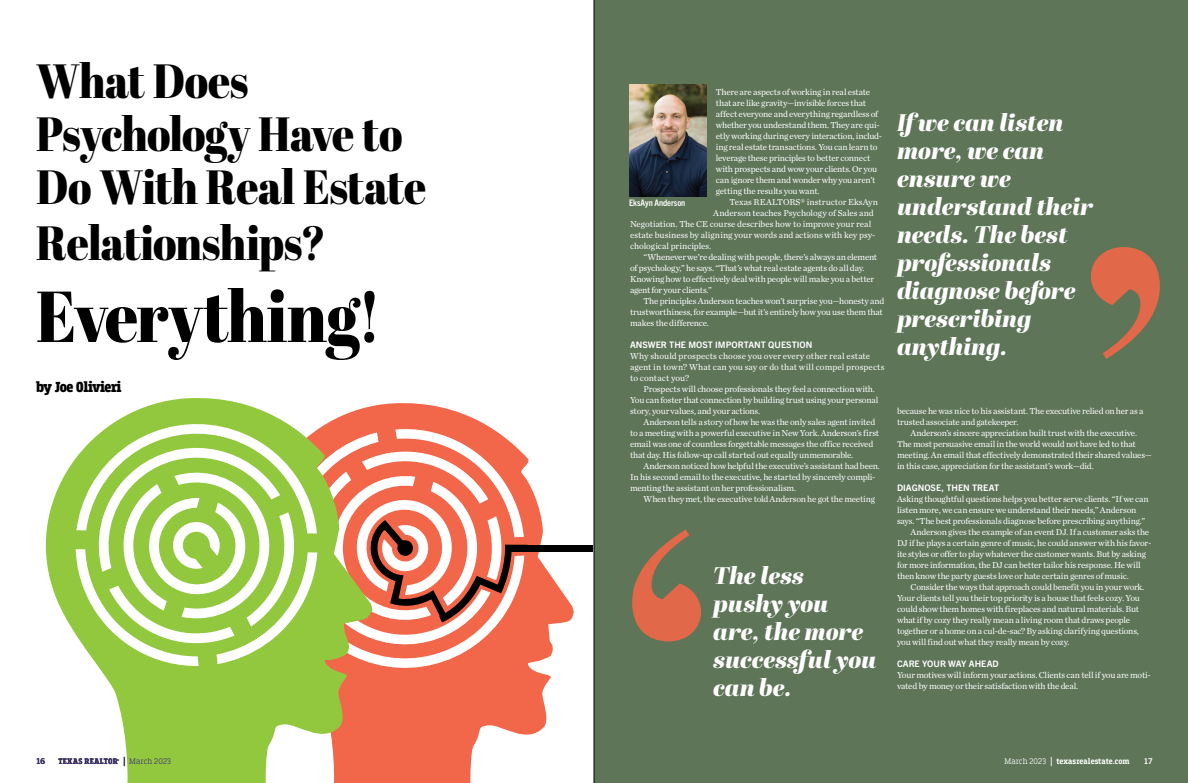
<style>
.page{position:relative;width:1188px;height:783px;background:#fff}
.page>*{position:absolute;margin:0;border:0;box-sizing:border-box;transform-origin:0 0}
.t1{font:72px "Abril Fatface";letter-spacing:-.015em;color:#000;scale:.9 1}
.t2{font:48px/54px "Abril Fatface";letter-spacing:-.015em;color:#000;scale:.9 1}
.t3{font:italic 24px/28px "Abril Fatface";letter-spacing:-.005em;color:#fff}
.t4{font:900 15.4px "Breakers Slab";letter-spacing:-.03em;color:#000}
.t5{font:9px/11px "Chronicle Text G1";letter-spacing:-.02em;color:#fff}
.t6{font:9px "Chronicle Text G1";color:#fff}
.t7{font:9px "Chronicle Text G1";letter-spacing:.005em;color:#fff}
.t8{font:9px "Chronicle Text G1";letter-spacing:.01em;color:#fff}
.t9{font:700 9px "Trade Gothic Next SR Pro";letter-spacing:.005em;color:#fff}
.t10{font:700 condensed 9px "Trade Gothic Next LT Pro";color:#fff}
.t11{font:700 8.5px "Breakers Slab";letter-spacing:.005em;color:#fff}
.t12{font:700 8.5px "Breakers Slab";letter-spacing:.035em;color:#413278}
.t13{font:300 8.5px "Breakers Slab";letter-spacing:.02em;color:#413278}
.t14{font:700 8px "Trade Gothic Next LT Pro";color:#413278}
.t15{font:700 8px "Trade Gothic Next LT Pro";color:#fff}
.t16{font:700 2.9px "Breakers Slab";color:#413278}
.s1{font-weight:400;font-size:11px}
.s2{font-family:"Trade Gothic Next SR Pro";font-weight:700}
.s3{font-weight:300}
</style>
<div class="page">
<svg style="left:372px;top:403px;width:202px;height:380px;fill:#f26649"></svg>
<div style="left:510px;top:545px;width:83px;height:6px;background:#000"></div>
<svg style="left:45px;top:398px;width:327px;height:385px"></svg>
<svg style="left:76px;top:407px;width:451px;height:278px"></svg>
<div style="left:603px;top:0;width:585px;height:783px;background:#5e7558"></div>
<svg style="left:632px;top:529px;width:69px;height:112px;background:#9d6e51"></svg>
<svg style="left:1091px;top:247px;width:69px;height:112px;background:#9d6e51"></svg>
<img style="left:629px;top:84px;width:78px;height:112px">
<svg style="left:593px;top:0;width:10px;height:783px;background:#5c7057"></svg>
<p class="t2" style="left:36px;top:53px;width:435px">What Does<br>Psychology Have to<br>Do With Real Estate<br>Relationships?</p>
<p class="t1" style="left:36px;top:266px;width:385px">Everything!</p>
<p class="t4" style="left:36px;top:378px;width:87px">by Joe Olivieri</p>
<p class="t14" style="left:36px;top:756px;width:11px">16</p>
<p class="t12" style="left:58px;top:757px;width:61px">TEXAS REALTOR</p>
<p class="t16" style="left:117px;top:758px;width:4px">®</p>
<p class="t13" style="left:123px;top:757px;width:50px"><span class="s1">|</span> March 2023</p>
<p class="t5" style="left:716px;top:86px;width:156px">There are aspects of working in real estate</p>
<p class="t5" style="left:716px;top:97px;width:152px">that are like gravity—invisible forces that</p>
<p class="t5" style="left:716px;top:108px;width:164px">affect everyone and everything regardless of</p>
<p class="t5" style="left:716px;top:119px;width:165px">whether you understand them. They are qui-</p>
<p class="t5" style="left:716px;top:130px;width:168px">etly working during every interaction, includ-</p>
<p class="t5" style="left:716px;top:141px;width:163px">ing real estate transactions. You can learn to</p>
<p class="t5" style="left:716px;top:152px;width:156px">leverage these principles to better connect</p>
<p class="t5" style="left:716px;top:163px;width:163px">with prospects and wow your clients. Or you</p>
<p class="t5" style="left:716px;top:174px;width:161px">can ignore them and wonder why you aren’t</p>
<p class="t5" style="left:716px;top:185px;width:105px">getting the results you want.</p>
<p class="t7" style="left:729px;top:195px;width:150px">Texas REALTORS® instructor EksAyn</p>
<p class="t5" style="left:713px;top:207px;width:162px">Anderson teaches Psychology of Sales and</p>
<p class="t6" style="left:630px;top:217px;width:243px">Negotiation. The CE course describes how to improve your real</p>
<p class="t6" style="left:630px;top:228px;width:247px">estate business by aligning your words and actions with key psy-</p>
<p class="t5" style="left:630px;top:240px;width:83px">chological principles.</p>
<p class="t5" style="left:644px;top:251px;width:235px">“Whenever we’re dealing with people, there’s always an element</p>
<p class="t5" style="left:630px;top:262px;width:236px">of psychology,” he says. “That’s what real estate agents do all day.</p>
<p class="t5" style="left:630px;top:273px;width:246px">Knowing how to effectively deal with people will make you a better</p>
<p class="t5" style="left:630px;top:284px;width:83px">agent for your clients.”</p>
<p class="t5" style="left:644px;top:295px;width:242px">The principles Anderson teaches won’t surprise you—honesty and</p>
<p class="t5" style="left:630px;top:306px;width:254px">trustworthiness, for example—but it’s entirely how you use them that</p>
<p class="t5" style="left:630px;top:317px;width:81px">makes the difference.</p>
<p class="t9" style="left:630px;top:338px;width:184px">ANSWER THE MOST IMPORTANT QUESTION</p>
<p class="t7" style="left:630px;top:349px;width:242px">Why should prospects choose you over every other real estate</p>
<p class="t8" style="left:630px;top:360px;width:256px">agent in town? What can you say or do that will compel prospects</p>
<p class="t6" style="left:630px;top:371px;width:61px">to contact you?</p>
<p class="t5" style="left:644px;top:383px;width:233px">Prospects will choose professionals they feel a connection with.</p>
<p class="t5" style="left:630px;top:394px;width:250px">You can foster that connection by building trust using your personal</p>
<p class="t5" style="left:630px;top:405px;width:132px">story, your values, and your actions.</p>
<p class="t5" style="left:644px;top:416px;width:233px">Anderson tells a story of how he was the only sales agent invited</p>
<p class="t5" style="left:630px;top:427px;width:251px">to a meeting with a powerful executive in New York. Anderson’s first</p>
<p class="t5" style="left:630px;top:438px;width:245px">email was one of countless forgettable messages the office received</p>
<p class="t5" style="left:630px;top:449px;width:225px">that day. His follow-up call started out equally unmemorable.</p>
<p class="t5" style="left:644px;top:460px;width:238px">Anderson noticed how helpful the executive’s assistant had been.</p>
<p class="t5" style="left:630px;top:471px;width:247px">In his second email to the executive, he started by sincerely compli-</p>
<p class="t5" style="left:630px;top:482px;width:168px">menting the assistant on her professionalism.</p>
<p class="t5" style="left:644px;top:493px;width:233px">When they met, the executive told Anderson he got the meeting</p>
<p class="t10" style="left:629px;top:197px;width:58px">EksAyn Anderson</p>
<p class="t3" style="left:713px;top:561px;width:165px">The less pushy you are, the more successful you can be.</p>
<p class="t3" style="left:897px;top:108px;width:198px">If we can listen more, we can ensure we understand their needs. The best professionals diagnose before prescribing anything.</p>
<p class="t5" style="left:897px;top:405px;width:248px">because he was nice to his assistant. The executive relied on her as a</p>
<p class="t5" style="left:897px;top:416px;width:123px">trusted associate and gatekeeper.</p>
<p class="t5" style="left:911px;top:427px;width:228px">Anderson’s sincere appreciation built trust with the executive.</p>
<p class="t5" style="left:897px;top:438px;width:240px">The most persuasive email in the world would not have led to that</p>
<p class="t5" style="left:897px;top:449px;width:256px">meeting. An email that effectively demonstrated their shared values—</p>
<p class="t5" style="left:897px;top:460px;width:198px">in this case, appreciation for the assistant’s work—did.</p>
<p class="t9" style="left:897px;top:481px;width:104px">DIAGNOSE, THEN TREAT</p>
<p class="t5" style="left:897px;top:493px;width:253px">Asking thoughtful questions helps you better serve clients. “If we can</p>
<p class="t5" style="left:897px;top:504px;width:241px">listen more, we can ensure we understand their needs,” Anderson</p>
<p class="t5" style="left:897px;top:515px;width:250px">says. “The best professionals diagnose before prescribing anything.”</p>
<p class="t5" style="left:911px;top:526px;width:240px">Anderson gives the example of an event DJ. If a customer asks the</p>
<p class="t5" style="left:897px;top:537px;width:256px">DJ if he plays a certain genre of music, he could answer with his favor-</p>
<p class="t5" style="left:897px;top:548px;width:251px">ite styles or offer to play whatever the customer wants. But by asking</p>
<p class="t5" style="left:897px;top:559px;width:245px">for more information, the DJ can better tailor his response. He will</p>
<p class="t5" style="left:897px;top:570px;width:233px">then know the party guests love or hate certain genres of music.</p>
<p class="t5" style="left:911px;top:581px;width:235px">Consider the ways that approach could benefit you in your work.</p>
<p class="t5" style="left:897px;top:592px;width:244px">Your clients tell you their top priority is a house that feels cozy. You</p>
<p class="t5" style="left:897px;top:603px;width:244px">could show them homes with fireplaces and natural materials. But</p>
<p class="t5" style="left:897px;top:614px;width:235px">what if by cozy they really mean a living room that draws people</p>
<p class="t5" style="left:897px;top:625px;width:244px">together or a home on a cul-de-sac? By asking clarifying questions,</p>
<p class="t5" style="left:897px;top:636px;width:174px">you will find out what they really mean by cozy.</p>
<p class="t5" style="left:897px;top:658px;width:255px"><span class="s2">CARE YOUR WAY AHEAD<br></span>Your motives will inform your actions. Clients can tell if you are moti&shy;vated by money or their satisfaction with the deal.</p>
<p class="t11" style="left:1004px;top:757px;width:127px"><span class="s3">March 2023</span> <span class="s1">|</span> texasrealestate.com</p>
<p class="t15" style="left:1144px;top:756px;width:10px">17</p>
</div>
